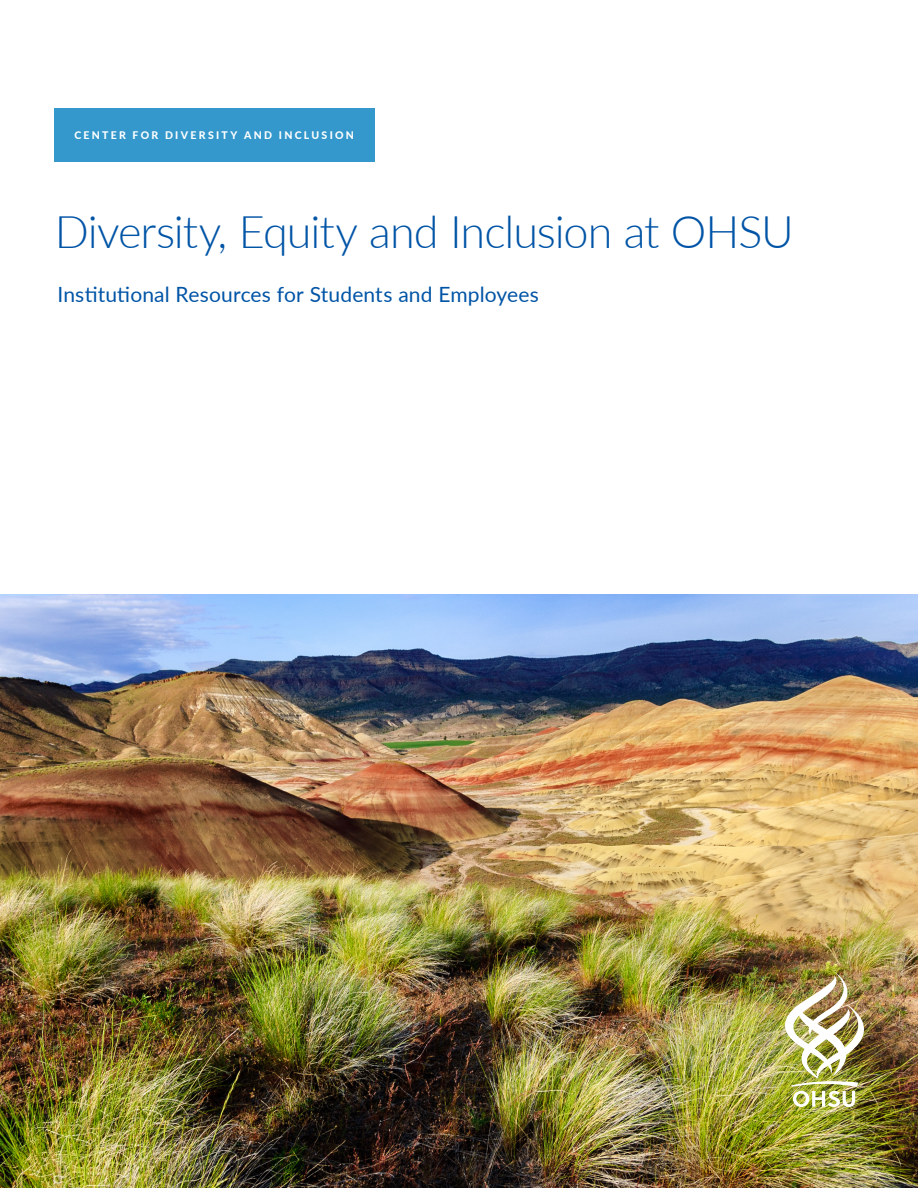
<style>
.page{position:relative;width:918px;height:1188px;background:#fff}
.page>*{position:absolute;margin:0;border:0;box-sizing:border-box;transform-origin:0 0}
.t1{font:300 45px "Lato";letter-spacing:-.025em;color:#0054a6}
.t2{font:21px "Lato";letter-spacing:.005em;color:#0054a6}
.t3{font:800 10.5px "Lato";letter-spacing:.22em;color:#fff}
</style>
<div class="page">
<img style="left:0;top:594px;width:918px;height:594px">
<img style="left:785px;top:972px;width:79px;height:135px">
<div style="left:54px;top:108px;width:321px;height:54px;background:#3498cc"></div>
<p class="t3" style="left:74px;top:127px;width:281px">CENTER FOR DIVERSITY AND INCLUSION</p>
<p class="t1" style="left:55px;top:200px;width:741px">Diversity, Equity and Inclusion at OHSU</p>
<p class="t2" style="left:57px;top:279px;width:483px">Institutional Resources for Students and Employees</p>
</div>
